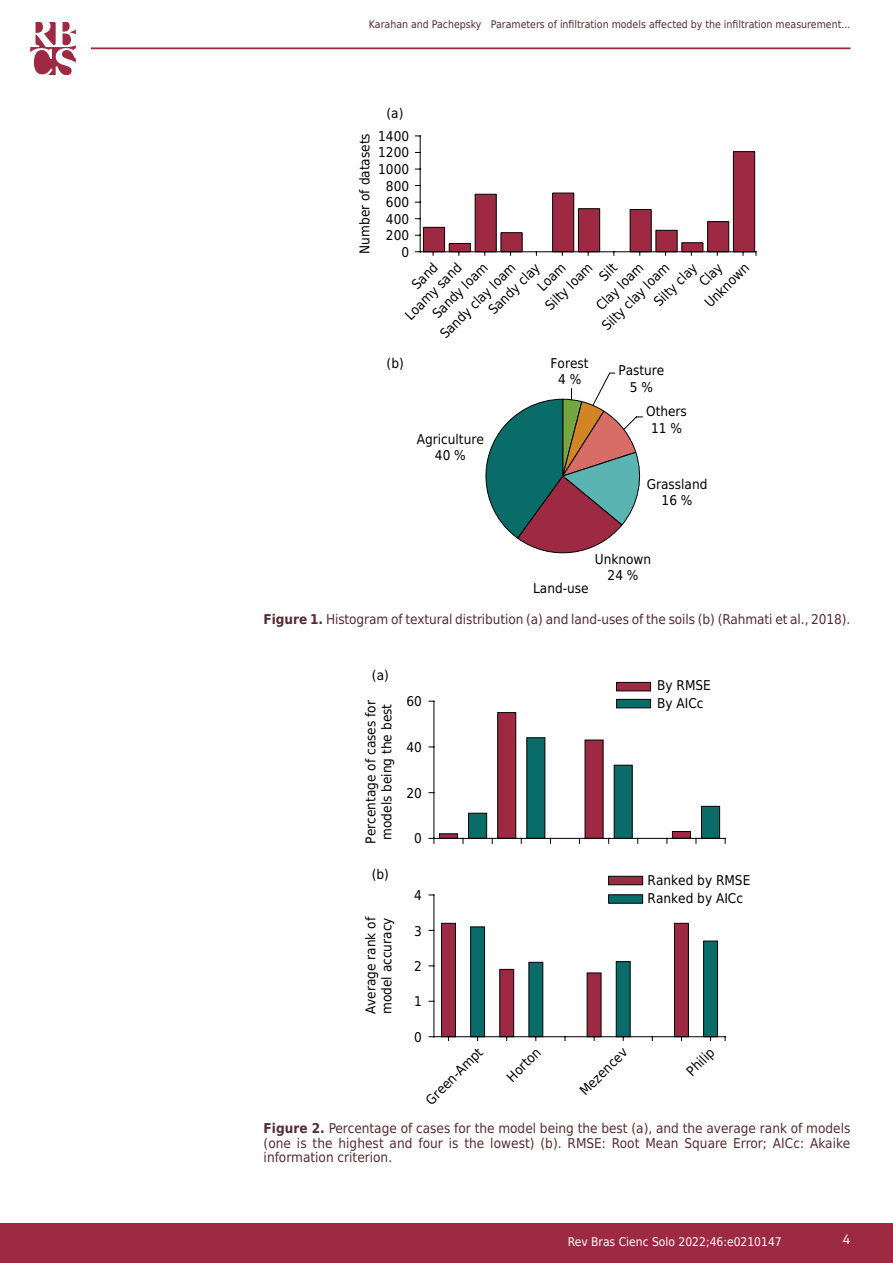
<style>
.page{position:relative;width:893px;height:1263px;background:#fff}
.page>*{position:absolute;margin:0;border:0;box-sizing:border-box;transform-origin:0 0}
.t1{font:13.5px/16.2px "DejaVu Sans Condensed";color:#000}
.t2{font:13.5px/14.2px "DejaVu Sans Condensed";letter-spacing:-.005em;color:#562a32;text-align:justify}
.t3{font:13.5px "Akkurat Pro";color:#fff}
.t4{font:12px "DejaVu Sans Condensed";color:#fff}
.t5{font:10.5px "DejaVu Sans Condensed";color:#562a32}
.s1{font-weight:700}
</style>
<div class="page">
<div style="left:0;top:1223px;width:893px;height:40px;background:#9e2943"></div>
<hr style="left:91px;top:47px;width:759px;height:2px;background:#9e2943">
<svg style="left:30px;top:22px;width:46px;height:52px"></svg>
<div style="left:441px;top:923px;width:15px;height:114px;background:#9e2943;border:1px solid #000"></div>
<div style="left:470px;top:926px;width:15px;height:111px;background:#0a6c69;border:1px solid #000"></div>
<div style="left:499px;top:969px;width:15px;height:68px;background:#9e2943;border:1px solid #000"></div>
<div style="left:528px;top:962px;width:15px;height:75px;background:#0a6c69;border:1px solid #000"></div>
<div style="left:587px;top:972px;width:14px;height:65px;background:#9e2943"></div>
<div style="left:616px;top:961px;width:15px;height:76px;background:#0a6c69;border:1px solid #000"></div>
<div style="left:674px;top:923px;width:15px;height:114px;background:#9e2943;border:1px solid #000"></div>
<div style="left:703px;top:941px;width:15px;height:96px;background:#0a6c69;border:1px solid #000"></div>
<hr style="left:434px;top:895px;width:1px;height:142px;background:#000">
<hr style="left:434px;top:1036px;width:291px;height:1px;background:#000">
<div style="left:608px;top:876px;width:35px;height:9px;background:#9e2943;border:1px solid #000"></div>
<div style="left:608px;top:894px;width:35px;height:10px;background:#0a6c69;border:1px solid #000"></div>
<svg style="left:439px;top:833px;width:19px;height:5px"></svg>
<div style="left:468px;top:813px;width:19px;height:26px;background:#0a6c69;border:1px solid #000"></div>
<div style="left:497px;top:712px;width:19px;height:127px;background:#9e2943;border:1px solid #000"></div>
<div style="left:526px;top:737px;width:19px;height:102px;background:#0a6c69;border:1px solid #000"></div>
<div style="left:585px;top:740px;width:18px;height:99px;background:#9e2943"></div>
<div style="left:614px;top:765px;width:19px;height:74px;background:#0a6c69;border:1px solid #000"></div>
<div style="left:672px;top:831px;width:19px;height:8px;background:#9e2943;border:1px solid #000"></div>
<div style="left:701px;top:806px;width:19px;height:33px;background:#0a6c69;border:1px solid #000"></div>
<hr style="left:434px;top:701px;width:1px;height:137px;background:#000">
<hr style="left:434px;top:838px;width:291px;height:1px;background:#000">
<svg style="left:429px;top:838px;width:6px;height:5px"></svg>
<div style="left:616px;top:682px;width:35px;height:9px;background:#9e2943;border:1px solid #000"></div>
<div style="left:616px;top:699px;width:35px;height:9px;background:#0a6c69;border:1px solid #000"></div>
<hr style="left:420px;top:136px;width:1px;height:116px;background:#000">
<svg style="left:415px;top:151px;width:342px;height:104px"></svg>
<svg style="left:485px;top:372px;width:158px;height:182px"></svg>
<p class="t5" style="left:369px;top:16px;width:483px">Karahan and Pachepsky Parameters of infiltration models affected by the infiltration measurement...</p>
<p class="t1" style="left:356px;top:254px;width:122px;rotate:-90deg">Number of datasets</p>
<p class="t1" style="left:387px;top:105px;width:18px">(a)</p>
<p class="t1" style="left:378px;top:128px;width:32px">1400</p>
<p class="t1" style="left:378px;top:144px;width:32px">1200</p>
<p class="t1" style="left:378px;top:161px;width:32px">1000</p>
<p class="t1" style="left:386px;top:177px;width:25px">800</p>
<p class="t1" style="left:386px;top:194px;width:25px">600</p>
<p class="t1" style="left:386px;top:210px;width:25px">400</p>
<p class="t1" style="left:386px;top:227px;width:25px">200</p>
<p class="t1" style="left:401px;top:244px;width:9px">0</p>
<p class="t1" style="left:542px;top:302px;width:62px;rotate:-45deg">Silty loam</p>
<p class="t1" style="left:595px;top:273px;width:21px;rotate:-45deg">Silt</p>
<p class="t1" style="left:389px;top:299px;width:75px;line-height:16.8px;text-indent:26px;rotate:-45deg">Sand<br>Loamy sand</p>
<p class="t1" style="left:650px;top:298px;width:56px;rotate:-45deg">Silty clay</p>
<p class="t1" style="left:695px;top:278px;width:28px;rotate:-45deg">Clay</p>
<p class="t1" style="left:485px;top:306px;width:68px;rotate:-45deg">Sandy clay</p>
<p class="t1" style="left:534px;top:283px;width:35px;rotate:-45deg">Loam</p>
<p class="t1" style="left:421px;top:315px;width:102px;line-height:19.8px;text-indent:9px;rotate:-45deg">Sandy loam<br>Sandy clay loam</p>
<p class="t1" style="left:598px;top:322px;width:90px;rotate:-45deg">Silty clay loam</p>
<p class="t1" style="left:592px;top:302px;width:62px;rotate:-45deg">Clay loam</p>
<p class="t1" style="left:701px;top:299px;width:58px;rotate:-45deg">Unknown</p>
<p class="t1" style="left:387px;top:355px;width:19px">(b)</p>
<p class="t1" style="left:417px;top:430px;width:69px;text-align:center">Agriculture<br>40 %</p>
<p class="t1" style="left:551px;top:355px;width:39px;text-align:center">Forest<br>4 %</p>
<p class="t1" style="left:618px;top:362px;width:48px;text-align:center">Pasture<br>5 %</p>
<p class="t1" style="left:646px;top:403px;width:42px;text-align:center">Others<br>11 %</p>
<p class="t1" style="left:647px;top:475px;width:62px;text-align:center">Grassland<br>16 %</p>
<p class="t1" style="left:595px;top:551px;width:58px;text-align:center">Unknown<br>24 %</p>
<p class="t1" style="left:533px;top:580px;width:57px">Land-use</p>
<p class="t2" style="left:264px;top:612px;width:588px"><span class="s1">Figure 1.</span> Histogram of textural distribution (a) and land-uses of the soils (b) (Rahmati et al., 2018).</p>
<p class="t1" style="left:372px;top:666px;width:18px">(a)</p>
<p class="t1" style="left:362px;top:843px;width:145px;rotate:-90deg">Percentage of cases for models being the best</p>
<p class="t1" style="left:372px;top:866px;width:19px">(b)</p>
<p class="t1" style="left:362px;top:1014px;width:99px;rotate:-90deg">Average rank of model accuracy</p>
<p class="t1" style="left:406px;top:693px;width:17px">60</p>
<p class="t1" style="left:406px;top:739px;width:17px">40</p>
<p class="t1" style="left:406px;top:784px;width:17px">20</p>
<p class="t1" style="left:414px;top:830px;width:9px">0</p>
<p class="t1" style="left:414px;top:887px;width:9px">4</p>
<p class="t1" style="left:414px;top:922px;width:9px">3</p>
<p class="t1" style="left:414px;top:958px;width:9px">2</p>
<p class="t1" style="left:414px;top:993px;width:9px">1</p>
<p class="t1" style="left:414px;top:1029px;width:9px">0</p>
<p class="t1" style="left:657px;top:676px;width:55px;line-height:17.9px">By RMSE<br>By AICc</p>
<p class="t1" style="left:648px;top:871px;width:104px;line-height:17.9px">Ranked by RMSE<br>Ranked by AICc</p>
<p class="t1" style="left:422px;top:1096px;width:76px;rotate:-45deg">Green-Ampt</p>
<p class="t1" style="left:503px;top:1073px;width:43px;rotate:-45deg">Horton</p>
<p class="t1" style="left:576px;top:1087px;width:62px;rotate:-45deg">Mezencev</p>
<p class="t1" style="left:683px;top:1067px;width:34px;rotate:-45deg">Philip</p>
<p class="t2" style="left:264px;top:1121px;width:588px"><span class="s1">Figure 2.</span> Percentage of cases for the model being the best (a), and the average rank of models (one is the highest and four is the lowest) (b). RMSE: Root Mean Square Error; AICc: Akaike information criterion.</p>
<p class="t4" style="left:568px;top:1231px;width:215px">Rev Bras Cienc Solo 2022;46:e0210147</p>
<p class="t3" style="left:843px;top:1231px;width:9px">4</p>
</div>
